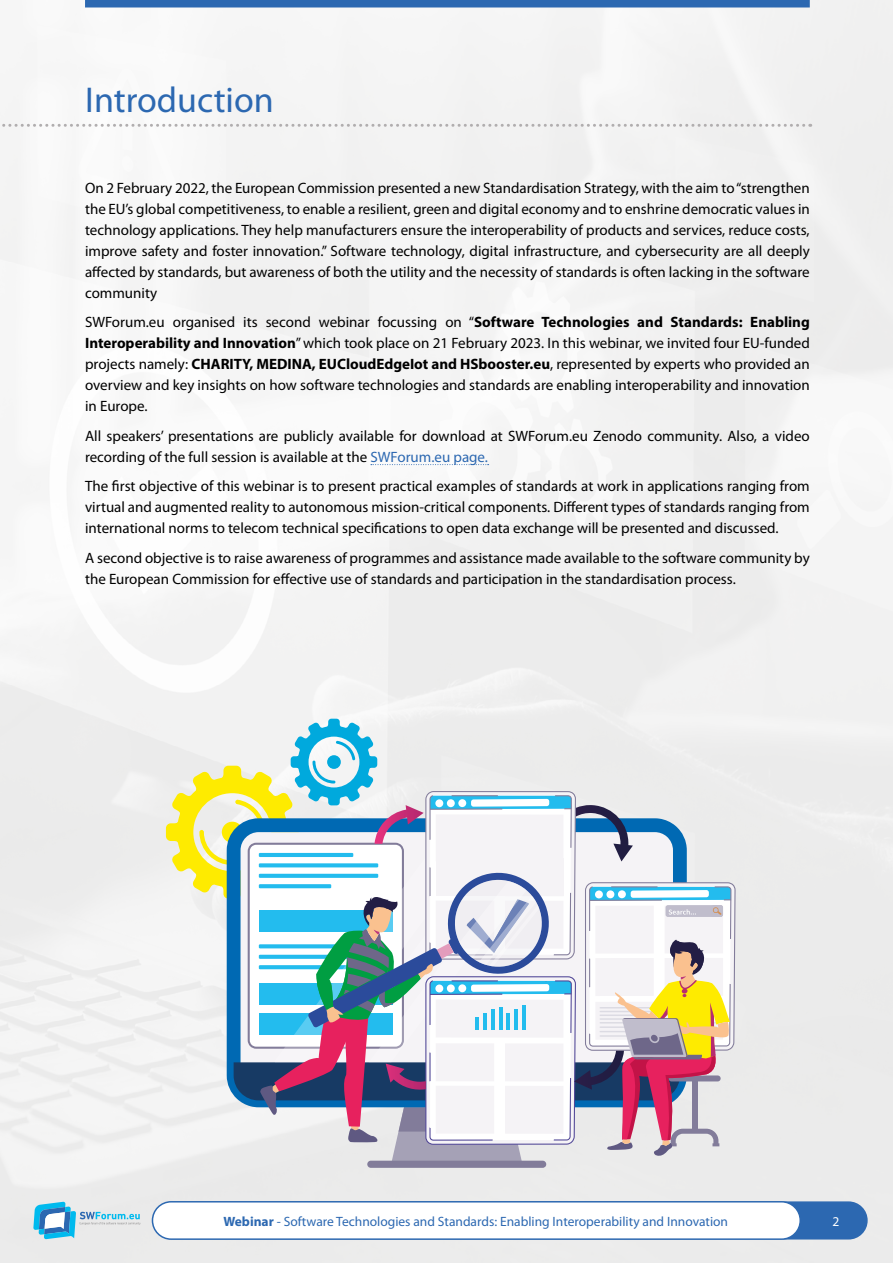
<style>
.page{position:relative;width:893px;height:1263px;background:#f2f2f2}
.page>*{position:absolute;margin:0;border:0;box-sizing:border-box;transform-origin:0 0}
.t1{font:36px "Myriad Pro";color:#2c68b1}
.t2{font:15px/21px "Myriad Pro";color:#000;text-align:justify}
.t3{font:13.5px "Myriad Pro";color:#2c68b1}
.t4{font:13.5px "Myriad Pro";color:#fff}
.s1{font-weight:700}
.s2{color:#2c68b1}
</style>
<div class="page">
<div style="left:85px;top:0;width:725px;height:8px;background:#2c68b1"></div>
<div style="left:768px;top:1202px;width:99px;height:37px;background:#2c68b1;border-radius:18px"></div>
<div style="left:767px;top:1201px;width:101px;height:38px;border:2px solid #2c68b1;border-radius:18px"></div>
<svg style="left:33px;top:1201px;width:107px;height:38px;background:#abd3e4"></svg>
<div style="left:152px;top:1202px;width:648px;height:37px;background:#fff;border-radius:19px"></div>
<div style="left:152px;top:1201px;width:649px;height:39px;border:2px solid #2c68b1;border-radius:19px"></div>
<svg style="left:0;top:124px;width:804px;height:3px"></svg>
<svg style="left:371px;top:464px;width:118px;height:1px"></svg>
<svg style="left:166px;top:719px;width:570px;height:449px"></svg>
<h1 class="t1" style="left:85px;top:78px;width:190px">Introduction</h1>
<p class="t2" style="left:85px;top:177px;width:726px">On 2 February 2022, the European Commission presented a new Standardisation Strategy, with the aim to “strengthen the EU’s global competitiveness, to enable a resilient, green and digital economy and to enshrine democratic values in technology applications. They help manufacturers ensure the interoperability of products and services, reduce costs, improve safety and foster innovation.” Software technology, digital infrastructure, and cybersecurity are all deeply affected by standards, but awareness of both the utility and the necessity of standards is often lacking in the software community</p>
<p class="t2" style="left:85px;top:311px;width:726px">SWForum.eu organised its second webinar focussing on “<span class="s1">Software Technologies and Standards: Enabling Interoperability and Innovation</span>” which took place on 21 February 2023. In this webinar, we invited four EU-funded projects namely: <span class="s1">CHARITY, MEDINA, EUCloudEdgeIot and HSbooster.eu</span>, represented by experts who provided an overview and key insights on how software technologies and standards are enabling interoperability and innovation in Europe.</p>
<p class="t2" style="left:85px;top:425px;width:726px">All speakers’ presentations are publicly available for download at SWForum.eu Zenodo community. Also, a video recording of the full session is available at the <span class="s2">SWForum.eu page.</span></p>
<p class="t2" style="left:85px;top:475px;width:726px">The first objective of this webinar is to present practical examples of standards at work in applications ranging from virtual and augmented reality to autonomous mission-critical components. Different types of standards ranging from international norms to telecom technical specifications to open data exchange will be presented and discussed.</p>
<p class="t2" style="left:85px;top:547px;width:726px">A second objective is to raise awareness of programmes and assistance made available to the software community by the European Commission for effective use of standards and participation in the standardisation process.</p>
<p class="t3" style="left:223px;top:1213px;width:506px"><span class="s1">Webinar</span> - Software Technologies and Standards: Enabling Interoperability and Innovation</p>
<p class="t4" style="left:832px;top:1213px;width:8px">2</p>
</div>
